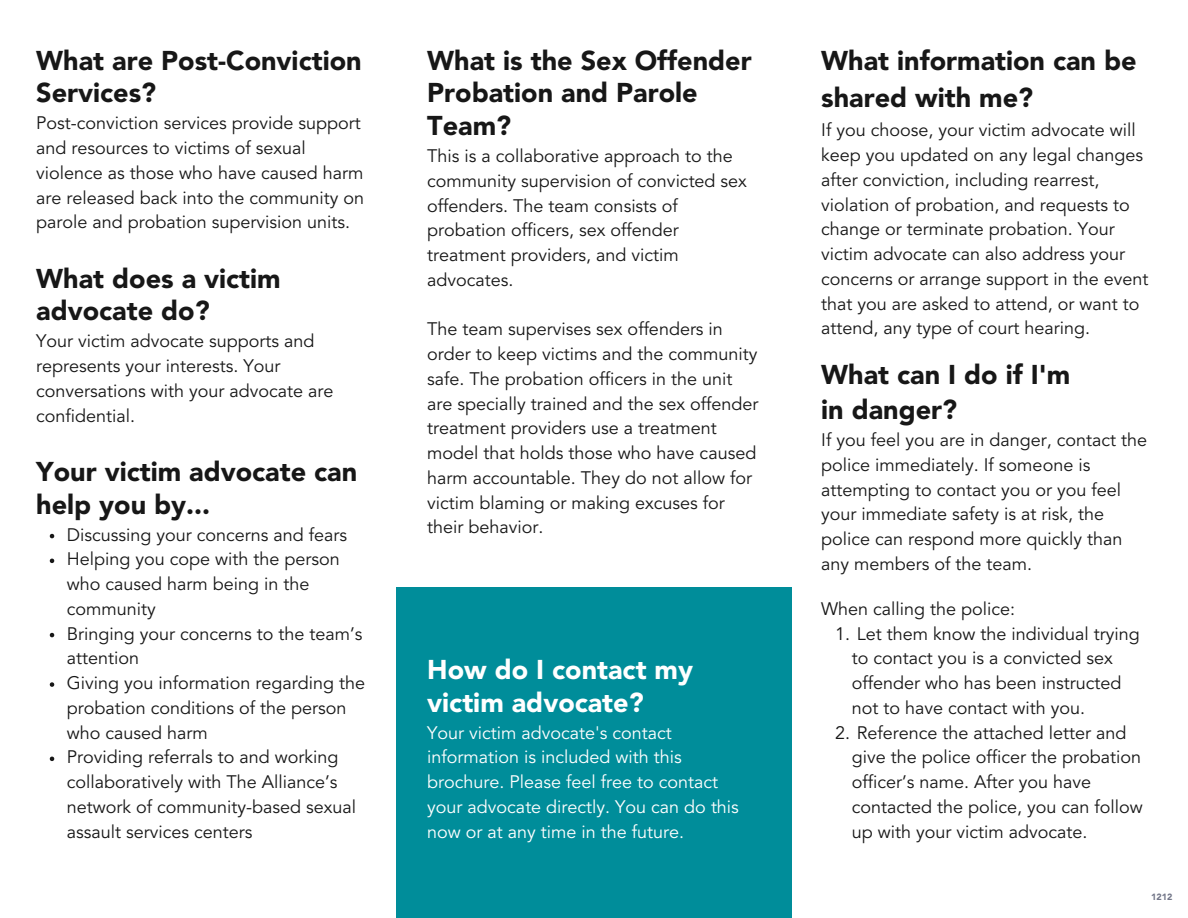
<style>
.page{position:relative;width:1188px;height:918px;background:#fff}
.page>*{position:absolute;margin:0;border:0;box-sizing:border-box;transform-origin:0 0}
.t1{font:900 27px/32.7px "Avenir LT Std";color:#171717}
.t2{font:900 27px/32.7px "Avenir LT Std";color:#fff}
.t3{font:18px/24.8px "Avenir LT Std";color:#171717}
.t4{font:18px/24.8px "Avenir LT Std";color:#fff}
.t5{font:900 9px "Avenir LT Std";color:#727688}
</style>
<div class="page">
<div style="left:396px;top:587px;width:396px;height:331px;background:#008d9a"></div>
<svg style="left:50px;top:534px;width:4px;height:4px"></svg>
<svg style="left:50px;top:559px;width:4px;height:4px"></svg>
<svg style="left:50px;top:633px;width:4px;height:4px"></svg>
<svg style="left:50px;top:682px;width:4px;height:5px"></svg>
<svg style="left:50px;top:757px;width:4px;height:4px"></svg>
<h1 class="t1" style="left:36px;top:44px;width:327px">What are Post-Conviction<br>Services?</h1>
<p class="t3" style="left:36px;top:111px;width:330px">Post-conviction services provide support and resources to victims of sexual violence as those who have caused harm are released back into the community on parole and probation supervision units.</p>
<h1 class="t1" style="left:36px;top:262px;width:246px">What does a victim advocate do?</h1>
<p class="t3" style="left:36px;top:329px;width:299px">Your victim advocate supports and represents your interests. Your conversations with your advocate are confidential.</p>
<h1 class="t1" style="left:36px;top:455px;width:322px">Your victim advocate can help you by...</h1>
<p class="t3" style="left:67px;top:522px;width:300px">Discussing your concerns and fears<br>Helping you cope with the person who caused harm being in the community<br>Bringing your concerns to the team’s attention<br>Giving you information regarding the probation conditions of the person who caused harm<br>Providing referrals to and working collaboratively with The Alliance’s network of community-based sexual assault services centers</p>
<h1 class="t1" style="left:427px;top:44px;width:326px">What is the Sex Offender<br>Probation and Parole<br>Team?</h1>
<p class="t3" style="left:427px;top:144px;width:321px">This is a collaborative approach to the community supervision of convicted sex offenders. The team consists of probation officers, sex offender treatment providers, and victim advocates.</p>
<p class="t3" style="left:427px;top:317px;width:333px">The team supervises sex offenders in order to keep victims and the community safe. The probation officers in the unit are specially trained and the sex offender treatment providers use a treatment model that holds those who have caused harm accountable. They do not allow for victim blaming or making excuses for their behavior.</p>
<h1 class="t2" style="left:427px;top:653px;width:267px">How do I contact my victim advocate?</h1>
<p class="t4" style="left:427px;top:720px;width:313px">Your victim advocate's contact information is included with this brochure. Please feel free to contact your advocate directly. You can do this now or at any time in the future.</p>
<h1 class="t1" style="left:821px;top:42px;width:317px;line-height:37.2px">What information can be shared with me?</h1>
<p class="t3" style="left:821px;top:118px;width:329px">If you choose, your victim advocate will keep you updated on any legal changes after conviction, including rearrest, violation of probation, and requests to change or terminate probation. Your victim advocate can also address your concerns or arrange support in the event that you are asked to attend, or want to attend, any type of court hearing.</p>
<h1 class="t1" style="left:821px;top:357px;width:250px;line-height:34.8px">What can I do if I'm in danger?</h1>
<p class="t3" style="left:821px;top:428px;width:327px">If you feel you are in danger, contact the police immediately. If someone is attempting to contact you or you feel your immediate safety is at risk, the police can respond more quickly than any members of the team.</p>
<p class="t3" style="left:821px;top:597px;width:196px">When calling the police:</p>
<p class="t3" style="left:852px;top:621px;width:289px;text-indent:-17px">1. Let them know the individual trying to contact you is a convicted sex offender who has been instructed not to have contact with you.</p>
<p class="t3" style="left:852px;top:720px;width:293px;text-indent:-17px">2. Reference the attached letter and give the police officer the probation officer’s name. After you have contacted the police, you can follow up with your victim advocate.</p>
<p class="t5" style="left:1151px;top:892px;width:23px">1212</p>
</div>
